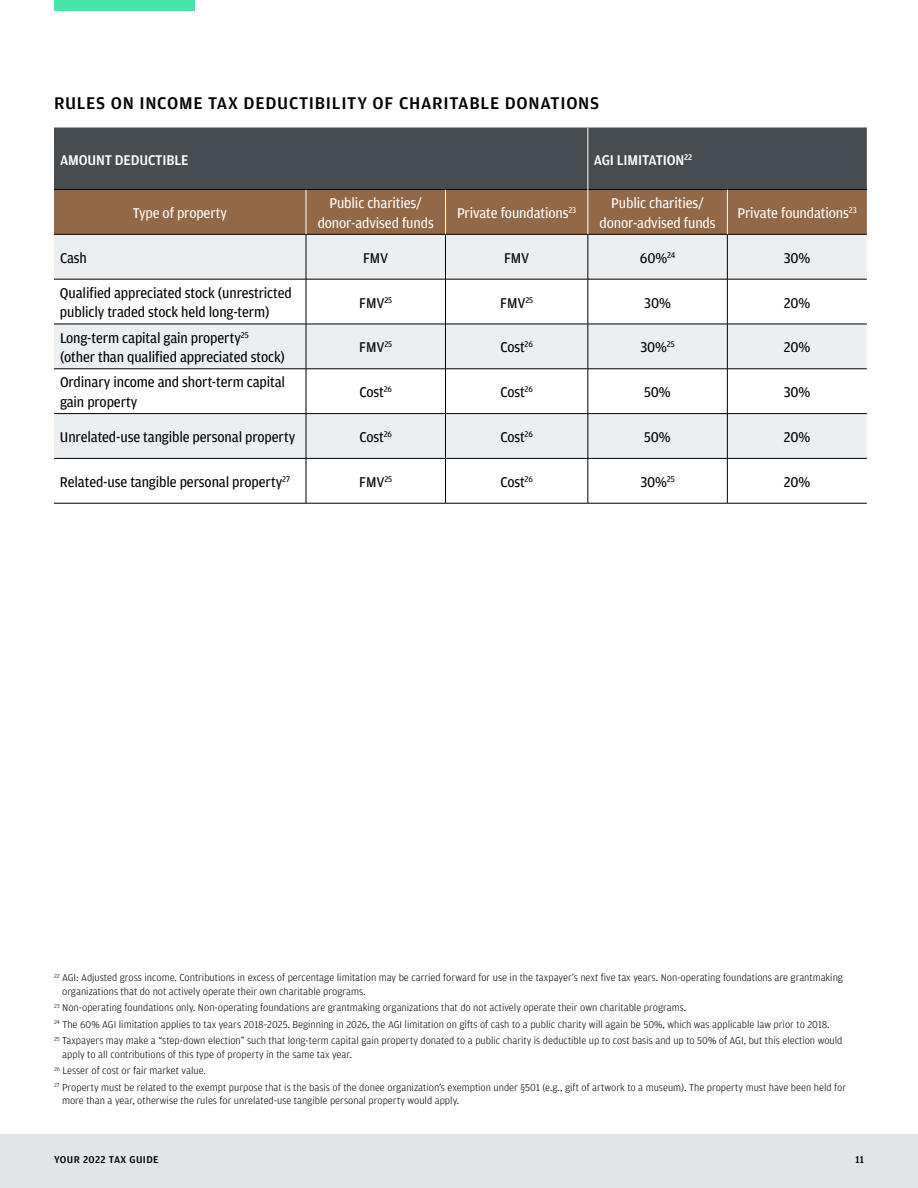
<style>
.page{position:relative;width:918px;height:1188px;background:#fff}
.page>*{position:absolute;margin:0;border:0;box-sizing:border-box;transform-origin:0 0}
.t1{font:500 18px "Amplitude";letter-spacing:.04em;color:#000}
.t2{font:15px/19.5px "Amplitude";letter-spacing:-.01em;color:#000;scale:.95 1}
.t3{font:15px/19.5px "Amplitude";letter-spacing:-.01em;color:#fff;text-align:center;scale:.95 1}
.t4{font:500 15px "Amplitude";letter-spacing:-.01em;color:#fff;scale:.95 1}
.t5{font:300 10.5px/16.5px "Amplitude";color:#000}
.t6{font:500 10.5px "Amplitude";letter-spacing:.04em;color:#000}
</style>
<div class="page">
<div style="left:54px;top:127px;width:813px;height:62px;background:#474c50"></div>
<div style="left:54px;top:190px;width:813px;height:44px;background:#936846"></div>
<svg style="left:54px;top:235px;width:813px;height:223px;fill:#eceff1"></svg>
<hr style="left:54px;top:189px;width:252px;height:1px;background:#000">
<hr style="left:306px;top:189px;width:140px;height:1px;background:#000">
<hr style="left:446px;top:189px;width:142px;height:1px;background:#000">
<hr style="left:588px;top:189px;width:139px;height:1px;background:#000">
<hr style="left:727px;top:189px;width:140px;height:1px;background:#000">
<hr style="left:54px;top:234px;width:252px;height:1px;background:#000">
<hr style="left:306px;top:234px;width:140px;height:1px;background:#000">
<hr style="left:446px;top:234px;width:142px;height:1px;background:#000">
<hr style="left:588px;top:234px;width:139px;height:1px;background:#000">
<hr style="left:727px;top:234px;width:140px;height:1px;background:#000">
<hr style="left:588px;top:127px;width:1px;height:63px;background:#fff">
<hr style="left:54px;top:279px;width:252px;height:1px;background:#000">
<hr style="left:306px;top:279px;width:140px;height:1px;background:#000">
<hr style="left:446px;top:279px;width:142px;height:1px;background:#000">
<hr style="left:588px;top:279px;width:139px;height:1px;background:#000">
<hr style="left:727px;top:279px;width:140px;height:1px;background:#000">
<hr style="left:54px;top:324px;width:252px;height:1px;background:#000">
<hr style="left:306px;top:324px;width:140px;height:1px;background:#000">
<hr style="left:446px;top:324px;width:142px;height:1px;background:#000">
<hr style="left:588px;top:324px;width:139px;height:1px;background:#000">
<hr style="left:727px;top:324px;width:140px;height:1px;background:#000">
<hr style="left:54px;top:369px;width:252px;height:1px;background:#000">
<hr style="left:306px;top:369px;width:140px;height:1px;background:#000">
<hr style="left:446px;top:369px;width:142px;height:1px;background:#000">
<hr style="left:588px;top:369px;width:139px;height:1px;background:#000">
<hr style="left:727px;top:369px;width:140px;height:1px;background:#000">
<hr style="left:54px;top:413px;width:252px;height:1px;background:#000">
<hr style="left:306px;top:413px;width:140px;height:1px;background:#000">
<hr style="left:446px;top:413px;width:142px;height:1px;background:#000">
<hr style="left:588px;top:413px;width:139px;height:1px;background:#000">
<hr style="left:727px;top:413px;width:140px;height:1px;background:#000">
<hr style="left:54px;top:458px;width:252px;height:1px;background:#000">
<hr style="left:306px;top:458px;width:140px;height:1px;background:#000">
<hr style="left:446px;top:458px;width:142px;height:1px;background:#000">
<hr style="left:588px;top:458px;width:139px;height:1px;background:#000">
<hr style="left:727px;top:458px;width:140px;height:1px;background:#000">
<hr style="left:54px;top:503px;width:252px;height:1px;background:#000">
<hr style="left:306px;top:503px;width:140px;height:1px;background:#000">
<hr style="left:446px;top:503px;width:142px;height:1px;background:#000">
<hr style="left:588px;top:503px;width:139px;height:1px;background:#000">
<hr style="left:727px;top:503px;width:140px;height:1px;background:#000">
<hr style="left:306px;top:235px;width:1px;height:44px;background:#000">
<hr style="left:445px;top:235px;width:1px;height:44px;background:#000">
<hr style="left:588px;top:235px;width:1px;height:44px;background:#000">
<hr style="left:727px;top:235px;width:1px;height:44px;background:#000">
<hr style="left:306px;top:279px;width:1px;height:45px;background:#000">
<hr style="left:445px;top:279px;width:1px;height:45px;background:#000">
<hr style="left:588px;top:279px;width:1px;height:45px;background:#000">
<hr style="left:727px;top:279px;width:1px;height:45px;background:#000">
<hr style="left:306px;top:324px;width:1px;height:45px;background:#000">
<hr style="left:445px;top:324px;width:1px;height:45px;background:#000">
<hr style="left:588px;top:324px;width:1px;height:45px;background:#000">
<hr style="left:727px;top:324px;width:1px;height:45px;background:#000">
<hr style="left:306px;top:369px;width:1px;height:44px;background:#000">
<hr style="left:445px;top:369px;width:1px;height:44px;background:#000">
<hr style="left:588px;top:369px;width:1px;height:44px;background:#000">
<hr style="left:727px;top:369px;width:1px;height:44px;background:#000">
<hr style="left:306px;top:414px;width:1px;height:44px;background:#000">
<hr style="left:445px;top:414px;width:1px;height:44px;background:#000">
<hr style="left:588px;top:414px;width:1px;height:44px;background:#000">
<hr style="left:727px;top:414px;width:1px;height:44px;background:#000">
<hr style="left:306px;top:459px;width:1px;height:44px;background:#000">
<hr style="left:445px;top:459px;width:1px;height:44px;background:#000">
<hr style="left:588px;top:459px;width:1px;height:44px;background:#000">
<hr style="left:727px;top:459px;width:1px;height:44px;background:#000">
<hr style="left:588px;top:190px;width:1px;height:44px;background:#fff">
<hr style="left:727px;top:190px;width:1px;height:44px;background:#fff">
<hr style="left:306px;top:190px;width:1px;height:44px;background:#fff">
<hr style="left:445px;top:190px;width:1px;height:44px;background:#fff">
<div style="left:54px;top:0;width:140px;height:11px;background:#48e3a8"></div>
<div style="left:0;top:1134px;width:918px;height:54px;background:#e2e4e5"></div>
<h1 class="t1" style="left:54px;top:92px;width:547px">RULES ON INCOME TAX DEDUCTIBILITY OF CHARITABLE DONATIONS</h1>
<h2 class="t4" style="left:60px;top:150px;width:137px">AMOUNT DEDUCTIBLE</h2>
<h2 class="t4" style="left:594px;top:150px;width:105px">AGI LIMITATION<sup>22</sup></h2>
<h2 class="t3" style="left:133px;top:203px;width:101px">Type of property</h2>
<h2 class="t3" style="left:318px;top:193px;width:124px">Public charities/ donor-advised funds</h2>
<h2 class="t3" style="left:457px;top:203px;width:127px">Private foundations<sup>23</sup></h2>
<h2 class="t3" style="left:600px;top:193px;width:124px">Public charities/ donor-advised funds</h2>
<h2 class="t3" style="left:737px;top:203px;width:127px">Private foundations<sup>23</sup></h2>
<h2 class="t2" style="left:60px;top:248px;width:30px">Cash</h2>
<h2 class="t2" style="left:363px;top:248px;width:28px">FMV</h2>
<h2 class="t2" style="left:504px;top:248px;width:28px">FMV</h2>
<h2 class="t2" style="left:640px;top:248px;width:39px">60%<sup>24</sup></h2>
<h2 class="t2" style="left:784px;top:248px;width:30px">30%</h2>
<h2 class="t2" style="left:60px;top:283px;width:246px">Qualified appreciated stock (unrestricted publicly traded stock held long-term)</h2>
<h2 class="t2" style="left:359px;top:292px;width:36px">FMV<sup>25</sup></h2>
<h2 class="t2" style="left:500px;top:292px;width:36px">FMV<sup>25</sup></h2>
<h2 class="t2" style="left:644px;top:292px;width:30px">30%</h2>
<h2 class="t2" style="left:784px;top:292px;width:29px">20%</h2>
<h2 class="t2" style="left:60px;top:327px;width:238px">Long-term capital gain property<sup>25 </sup>(other than qualified appreciated stock)</h2>
<h2 class="t2" style="left:359px;top:337px;width:36px">FMV<sup>25</sup></h2>
<h2 class="t2" style="left:500px;top:337px;width:36px">Cost<sup>26</sup></h2>
<h2 class="t2" style="left:640px;top:337px;width:38px">30%<sup>25</sup></h2>
<h2 class="t2" style="left:784px;top:337px;width:29px">20%</h2>
<h2 class="t2" style="left:60px;top:372px;width:239px">Ordinary income and short-term capital gain property</h2>
<h2 class="t2" style="left:359px;top:382px;width:36px">Cost<sup>26</sup></h2>
<h2 class="t2" style="left:500px;top:382px;width:36px">Cost<sup>26</sup></h2>
<h2 class="t2" style="left:644px;top:382px;width:29px">50%</h2>
<h2 class="t2" style="left:784px;top:382px;width:30px">30%</h2>
<h2 class="t2" style="left:60px;top:427px;width:249px">Unrelated-use tangible personal property</h2>
<h2 class="t2" style="left:359px;top:427px;width:36px">Cost<sup>26</sup></h2>
<h2 class="t2" style="left:500px;top:427px;width:36px">Cost<sup>26</sup></h2>
<h2 class="t2" style="left:644px;top:427px;width:29px">50%</h2>
<h2 class="t2" style="left:784px;top:427px;width:29px">20%</h2>
<h2 class="t2" style="left:60px;top:472px;width:244px">Related-use tangible personal property<sup>27</sup></h2>
<h2 class="t2" style="left:359px;top:472px;width:36px">FMV<sup>25</sup></h2>
<h2 class="t2" style="left:500px;top:472px;width:36px">Cost<sup>26</sup></h2>
<h2 class="t2" style="left:640px;top:472px;width:38px">30%<sup>25</sup></h2>
<h2 class="t2" style="left:784px;top:472px;width:29px">20%</h2>
<p class="t5" style="left:62px;top:970px;width:782px;line-height:13.5px;text-indent:-8px"><sup>22</sup> AGI: Adjusted gross income. Contributions in excess of percentage limitation may be carried forward for use in the taxpayer’s next five tax years. Non-operating foundations are grantmaking organizations that do not actively operate their own charitable programs.</p>
<p class="t5" style="left:54px;top:999px;width:790px"><sup>23</sup> Non-operating foundations only. Non-operating foundations are grantmaking organizations that do not actively operate their own charitable programs.<br><sup>24</sup> The 60% AGI limitation applies to tax years 2018–2025. Beginning in 2026, the AGI limitation on gifts of cash to a public charity will again be 50%, which was applicable law prior to 2018.<br><sup>25</sup> Taxpayers may make a “step-down election” such that long-term capital gain property donated to a public charity is deductible up to cost basis and up to 50% of AGI, but this election would</p>
<p class="t5" style="left:54px;top:1045px;width:794px;text-indent:8px">apply to all contributions of this type of property in the same tax year.<br><sup>26</sup> Lesser of cost or fair market value.<br><sup>27</sup> Property must be related to the exempt purpose that is the basis of the donee organization’s exemption under §501 (e.g., gift of artwork to a museum). The property must have been held for</p>
<p class="t5" style="left:62px;top:1092px;width:399px">more than a year, otherwise the rules for unrelated-use tangible personal property would apply.</p>
<p class="t6" style="left:54px;top:1153px;width:106px">YOUR 2022 TAX GUIDE</p>
<p class="t6" style="left:856px;top:1153px;width:10px">11</p>
</div>
